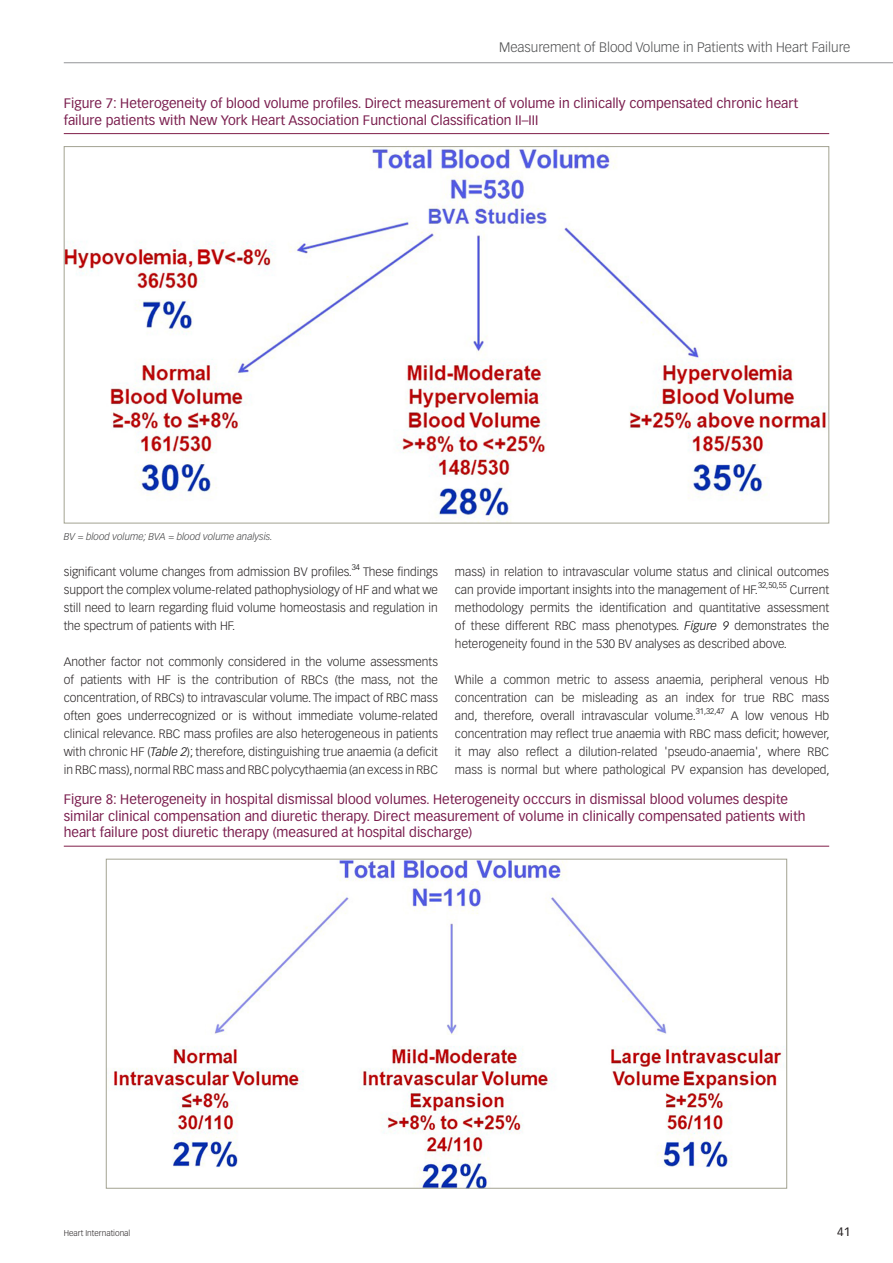
<style>
.page{position:relative;width:893px;height:1263px;background:#fff}
.page>*{position:absolute;margin:0;border:0;box-sizing:border-box;transform-origin:0 0}
.t1{font:13.5px/16.5px "Vectora LT Std";color:#7b1f4f}
.t2{font:300 13.5px "Vectora LT Std";color:#4b4c4d}
.t3{font:300 12px/18px "Vectora LT Std";color:#231f20;text-align:justify}
.t4{font:12px "Vectora LT Std";color:#231f20}
.t5{font:italic 300 9.75px "Vectora LT Std";color:#3e3e3f}
.t6{font:300 8.25px "Vectora LT Std";color:#231f20}
.t7{font:300 7.95px "Vectora LT Std";color:#000}
.s1{font-style:italic;color:#000}
</style>
<div class="page">
<hr style="left:64px;top:62px;width:829px;height:1px;background:#939598">
<hr style="left:64px;top:133px;width:765px;height:1px;background:#801e49">
<img style="left:66px;top:148px;width:760px;height:373px">
<hr style="left:64px;top:846px;width:765px;height:1px;background:#801e49">
<img style="left:113px;top:861px;width:671px;height:325px">
<p class="t2" style="left:499px;top:39px;width:353px">Measurement of Blood Volume in Patients with Heart Failure</p>
<p class="t1" style="left:64px;top:95px;width:736px">Figure 7: Heterogeneity of blood volume profiles. Direct measurement of volume in clinically compensated chronic heart failure patients with New York Heart Association Functional Classification II–III</p>
<p class="t5" style="left:64px;top:530px;width:211px">BV = blood volume; BVA = blood volume analysis.</p>
<p class="t3" style="left:64px;top:563px;width:289px">significant volume changes from admission BV profiles.</p>
<p class="t7" style="left:352px;top:563px;width:10px">34</p>
<p class="t3" style="left:64px;top:563px;width:376px;text-indent:299px">These findings support the complex volume-related pathophysiology of HF and what we still need to learn regarding fluid volume homeostasis and regulation in the spectrum of patients with HF.</p>
<p class="t3" style="left:64px;top:653px;width:376px">Another factor not commonly considered in the volume assessments of patients with HF is the contribution of RBCs (the mass, not the concentration, of RBCs) to intravascular volume. The impact of RBC mass often goes underrecognized or is without immediate volume-related clinical relevance. RBC mass profiles are also heterogeneous in patients with chronic HF (<span class="s1">Table 2</span>); therefore, distinguishing true anaemia (a deficit in RBC mass), normal RBC mass and RBC polycythaemia (an excess in RBC</p>
<p class="t3" style="left:455px;top:563px;width:376px">mass) in relation to intravascular volume status and clinical outcomes can provide important insights into the management of HF.</p>
<p class="t7" style="left:758px;top:581px;width:30px">32,50,55</p>
<p class="t3" style="left:455px;top:581px;width:376px;text-indent:335px">Current methodology permits the identification and quantitative assessment of these different RBC mass phenotypes. <span class="s1">Figure 9</span> demonstrates the heterogeneity found in the 530 BV analyses as described above.</p>
<p class="t3" style="left:455px;top:671px;width:376px">While a common metric to assess anaemia, peripheral venous Hb concentration can be misleading as an index for true RBC mass and, therefore, overall intravascular volume.</p>
<p class="t7" style="left:696px;top:707px;width:30px">31,32,47</p>
<p class="t3" style="left:455px;top:707px;width:376px;text-indent:276px">A low venous Hb concentration may reflect true anaemia with RBC mass deficit; however, it may also reflect a dilution-related 'pseudo-anaemia', where RBC mass is normal but where pathological PV expansion has developed,</p>
<p class="t1" style="left:64px;top:791px;width:743px">Figure 8: Heterogeneity in hospital dismissal blood volumes. Heterogeneity occcurs in dismissal blood volumes despite similar clinical compensation and diuretic therapy. Direct measurement of volume in clinically compensated patients with heart failure post diuretic therapy (measured at hospital discharge)</p>
<p class="t6" style="left:64px;top:1228px;width:68px">Heart International</p>
<p class="t4" style="left:837px;top:1224px;width:15px">41</p>
</div>
